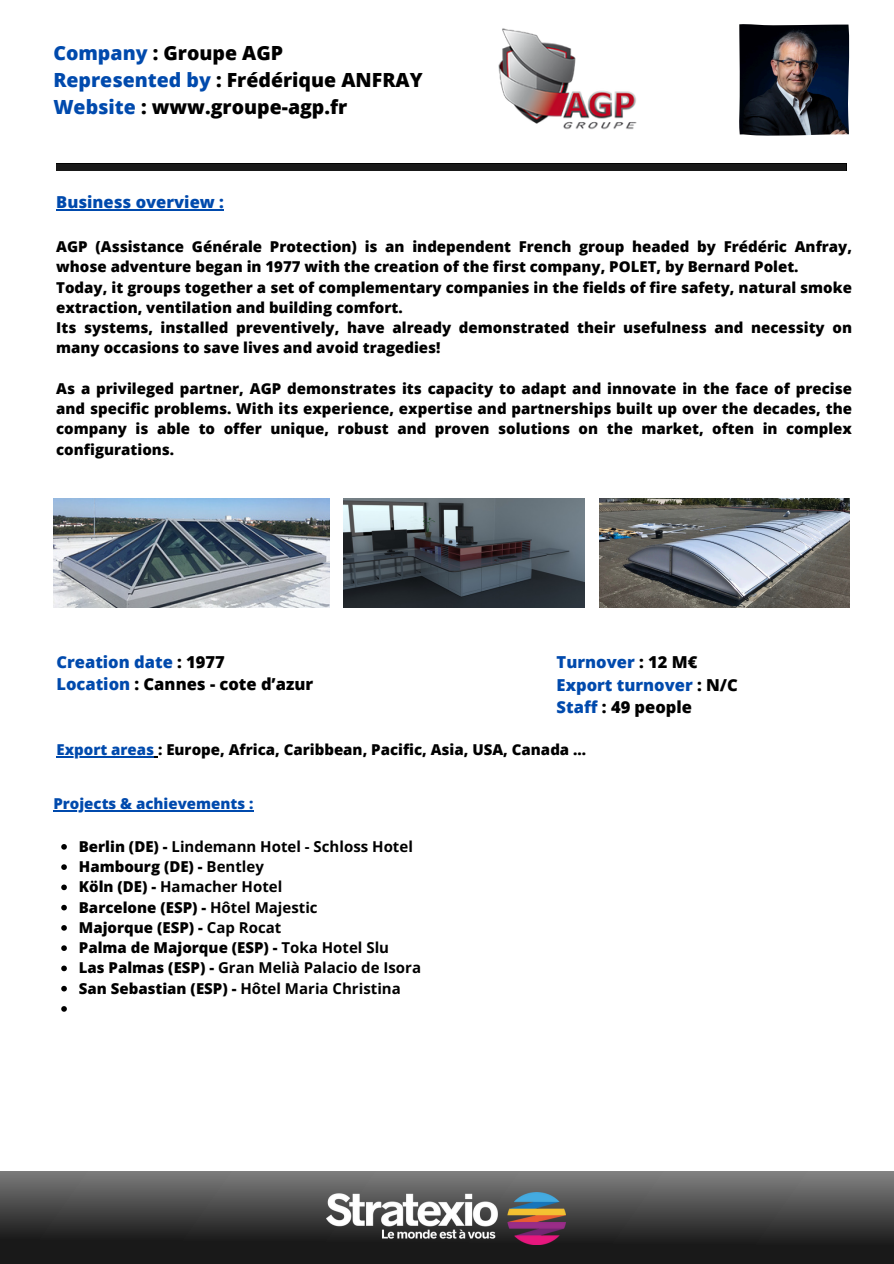
<style>
.page{position:relative;width:894px;height:1264px;background:#fff}
.page>*{position:absolute;margin:0;border:0;box-sizing:border-box;transform-origin:0 0}
.t1{font:800 19.5px/27px "Open Sans";color:#000}
.t2{font:800 16.5px/22.5px "Open Sans";color:#004aad}
.t3{font:800 16.5px/22.5px "Open Sans";color:#000}
.t4{font:800 15px/20.2px "Open Sans";color:#000}
.t5{font:700 15px "Open Sans";color:#000}
.t6{font:800 15px "Open Sans";color:#004aad}
.s1{color:#004aad}
.s2{color:#000}
.s3{font-weight:800}
.s4{font-weight:700}
</style>
<div class="page">
<img style="left:739px;top:24px;width:109px;height:112px">
<div style="left:0;top:1171px;width:893px;height:92px;background:linear-gradient(to bottom,#7b7b7b,#090909)"></div>
<img style="left:327px;top:1192px;width:172px;height:52px">
<img style="left:506px;top:1192px;width:59px;height:52px">
<div style="left:56px;top:164px;width:790px;height:7px;background:#191919"></div>
<img style="left:53px;top:498px;width:276px;height:109px">
<img style="left:344px;top:498px;width:240px;height:109px">
<img style="left:599px;top:498px;width:250px;height:109px">
<img style="left:498px;top:28px;width:139px;height:102px">
<hr style="left:56px;top:209px;width:168px;height:1px;background:#004aad">
<hr style="left:56px;top:756px;width:98px;height:1px;background:#004aad">
<hr style="left:53px;top:810px;width:200px;height:1px;background:#004aad">
<svg style="left:61px;top:844px;width:6px;height:5px"></svg>
<svg style="left:61px;top:864px;width:6px;height:5px"></svg>
<svg style="left:61px;top:884px;width:6px;height:6px"></svg>
<svg style="left:61px;top:904px;width:6px;height:6px"></svg>
<svg style="left:61px;top:925px;width:6px;height:5px"></svg>
<svg style="left:61px;top:945px;width:6px;height:5px"></svg>
<svg style="left:61px;top:965px;width:6px;height:6px"></svg>
<svg style="left:61px;top:985px;width:6px;height:6px"></svg>
<svg style="left:61px;top:1006px;width:6px;height:5px"></svg>
<p class="t1" style="left:53px;top:39px;width:371px"><span class="s1">Company</span> : Groupe AGP<br><span class="s1">Represented by</span> : Frédérique ANFRAY<br><span class="s1">Website</span> : www.groupe-agp.fr</p>
<p class="t2" style="left:56px;top:190px;width:169px">Business overview :</p>
<p class="t4" style="left:56px;top:236px;width:797px">AGP (Assistance Générale Protection) is an independent French group headed by Frédéric Anfray, whose adventure began in 1977 with the creation of the first company, POLET, by Bernard Polet.<br>Today, it groups together a set of complementary companies in the fields of fire safety, natural smoke extraction, ventilation and building comfort.<br>Its systems, installed preventively, have already demonstrated their usefulness and necessity on many occasions to save lives and avoid tragedies!</p>
<h2 class="t4" style="left:56px;top:378px;width:797px;text-align:justify">As a privileged partner, AGP demonstrates its capacity to adapt and innovate in the face of precise and specific problems. With its experience, expertise and partnerships built up over the decades, the company is able to offer unique, robust and proven solutions on the market, often in complex configurations.</h2>
<h2 class="t3" style="left:56px;top:650px;width:258px"><span class="s1">Creation date</span> : 1977<br><span class="s1">Location</span> : Cannes - cote d’azur</h2>
<p class="t2" style="left:556px;top:650px;width:183px">Turnover <span class="s2">: 12 M€<br></span>Export turnover <span class="s2">: N/C<br></span>Staff <span class="s2">: 49 people</span></p>
<h2 class="t4" style="left:56px;top:739px;width:531px"><span class="s1">Export areas</span> : Europe, Africa, Caribbean, Pacific, Asia, USA, Canada ...</h2>
<p class="t6" style="left:53px;top:793px;width:201px">Projects &amp; achievements :</p>
<p class="t5" style="left:79px;top:835px;width:335px"><span class="s3">Berlin (DE) -</span> Lindemann Hotel - Schloss Hotel</p>
<h2 class="t4" style="left:79px;top:856px;width:186px">Hambourg (DE) - <span class="s4">Bentley</span></h2>
<h2 class="t5" style="left:79px;top:876px;width:205px"><span class="s3">Köln (DE) -</span> Hamacher Hotel</h2>
<h2 class="t4" style="left:79px;top:896px;width:240px">Barcelone (ESP) - <span class="s4">Hôtel Majestic</span></h2>
<h2 class="t4" style="left:79px;top:917px;width:204px">Majorque (ESP) - <span class="s4">Cap Rocat</span></h2>
<p class="t4" style="left:79px;top:937px;width:312px">Palma de Majorque (ESP) - <span class="s4">Toka Hotel Slu</span></p>
<p class="t5" style="left:79px;top:957px;width:343px"><span class="s3">Las Palmas (ESP) -</span> Gran Melià Palacio de Isora</p>
<p class="t5" style="left:79px;top:977px;width:323px"><span class="s3">San Sebastian (ESP) -</span> Hôtel Maria Christina</p>
</div>
